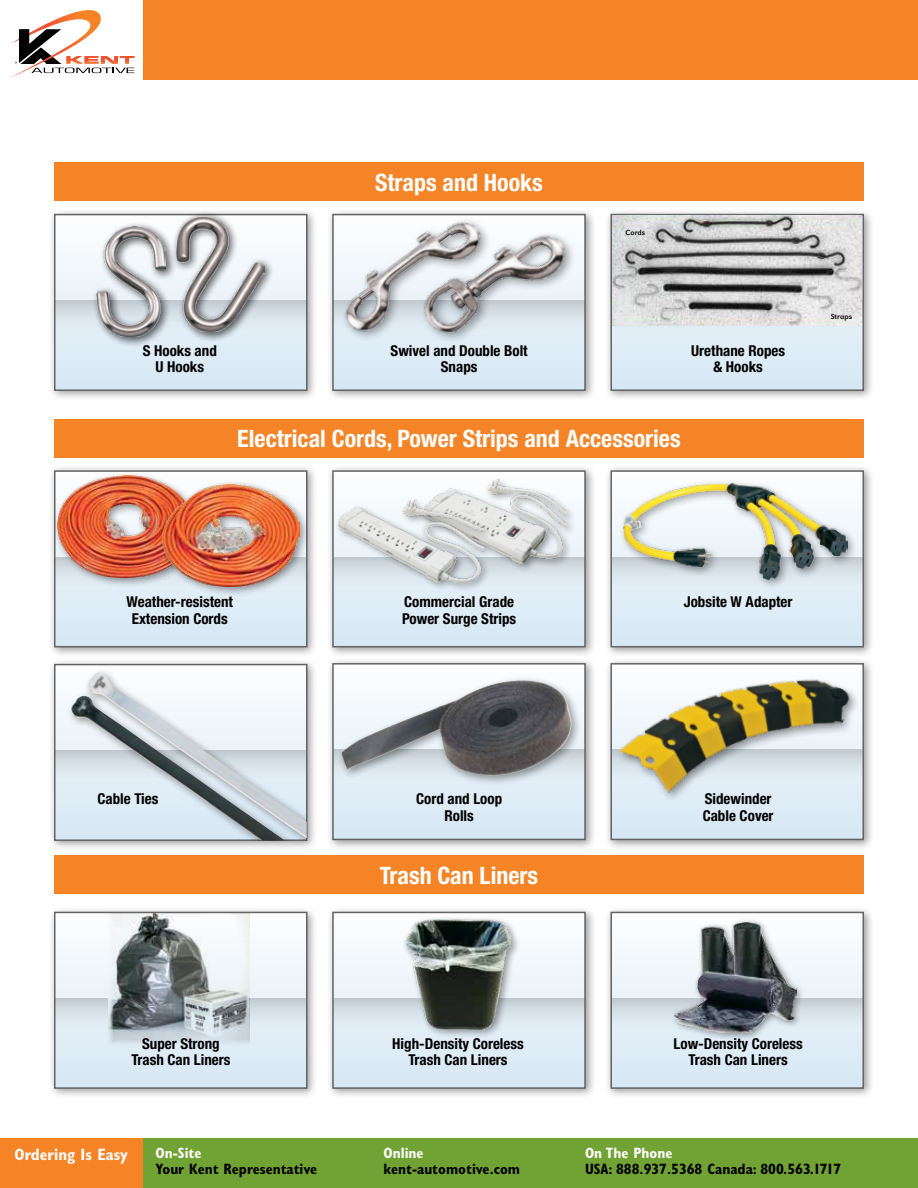
<style>
.page{position:relative;width:918px;height:1188px;background:#fff}
.page>*{position:absolute;margin:0;border:0;box-sizing:border-box;transform-origin:0 0}
.t1{font:700 condensed 24px "Helvetica Neue";color:#fff}
.t2{font:700 condensed 16.5px "Gill Sans";color:#fff}
.t3{font:700 condensed 15px/16.5px "Helvetica Neue";color:#000;text-align:center}
.t4{font:700 condensed 15px "Gill Sans";color:#000}
.t5{font:700 condensed 15px "Gill Sans";color:#fff}
.t6{font:7.65px "URW Grotesk T";color:#000}
</style>
<div class="page">
<div style="left:143px;top:0;width:775px;height:79px;background:#f58427"></div>
<svg style="left:10px;top:10px;width:124px;height:68px"></svg>
<div style="left:0;top:1139px;width:918px;height:49px;background:#71a334"></div>
<div style="left:0;top:1139px;width:143px;height:49px;background:#f58427"></div>
<div style="left:54px;top:855px;width:810px;height:39px;background:#f58427"></div>
<div style="left:605px;top:906px;width:270px;height:193px;background:#000;opacity:.4"></div>
<svg style="left:613px;top:915px;width:248px;height:171px;fill:#e0edf6"></svg>
<svg style="left:613px;top:998px;width:248px;height:33px;background:#d6e0e7"></svg>
<div style="left:610px;top:912px;width:254px;height:177px;border:2px solid #636466"></div>
<div style="left:671px;top:918px;width:134px;height:124px;background:#000;opacity:.4"></div>
<img style="left:675px;top:922px;width:121px;height:111px">
<div style="left:326px;top:906px;width:270px;height:193px;background:#000;opacity:.4"></div>
<svg style="left:335px;top:915px;width:248px;height:171px"></svg>
<svg style="left:335px;top:998px;width:248px;height:33px;background:#d6e0e7"></svg>
<div style="left:332px;top:912px;width:254px;height:177px;border:2px solid #636466"></div>
<div style="left:402px;top:915px;width:118px;height:124px;background:#000;opacity:.4"></div>
<img style="left:405px;top:919px;width:106px;height:111px">
<div style="left:48px;top:906px;width:270px;height:193px;background:#000;opacity:.4"></div>
<svg style="left:57px;top:915px;width:248px;height:171px;fill:#e0edf6"></svg>
<svg style="left:57px;top:998px;width:50px;height:33px;background:#d6e0e7"></svg>
<div style="left:54px;top:912px;width:254px;height:177px;border:2px solid #636466"></div>
<img style="left:107px;top:913px;width:143px;height:133px">
<svg style="left:249px;top:998px;width:57px;height:33px;background:#d5e0e7"></svg>
<div style="left:54px;top:162px;width:810px;height:39px;background:#f58427"></div>
<div style="left:48px;top:208px;width:270px;height:193px;background:#000;opacity:.4"></div>
<svg style="left:57px;top:217px;width:248px;height:171px;fill:#deecf6"></svg>
<div style="left:55px;top:301px;width:252px;height:32px;background:linear-gradient(to bottom,#c7cfd6,#e6f3fa)"></div>
<div style="left:54px;top:214px;width:254px;height:177px;border:2px solid #636466"></div>
<div style="left:326px;top:208px;width:270px;height:193px;background:#000;opacity:.4"></div>
<div style="left:333px;top:215px;width:252px;height:175px;background:#dbebf5"></div>
<div style="left:333px;top:301px;width:252px;height:32px;background:linear-gradient(to bottom,#c7cfd6,#e6f3fa)"></div>
<div style="left:332px;top:214px;width:254px;height:177px;border:2px solid #636466"></div>
<div style="left:605px;top:208px;width:270px;height:193px;background:#000;opacity:.4"></div>
<div style="left:611px;top:215px;width:252px;height:175px;background:#dcebf5"></div>
<div style="left:611px;top:301px;width:252px;height:32px;background:#e2eef5"></div>
<div style="left:610px;top:214px;width:254px;height:177px;border:2px solid #636466"></div>
<div style="left:419px;top:230px;width:158px;height:114px;background:#000;opacity:.4"></div>
<img style="left:419px;top:214px;width:154px;height:130px">
<div style="left:340px;top:217px;width:152px;height:125px;background:#000;opacity:.4"></div>
<img style="left:332px;top:208px;width:156px;height:130px">
<div style="left:92px;top:211px;width:183px;height:137px;background:#000;opacity:.4"></div>
<div style="left:171px;top:211px;width:104px;height:132px;background:#000;opacity:.4"></div>
<img style="left:176px;top:216px;width:88px;height:116px">
<div style="left:92px;top:222px;width:85px;height:126px;background:#000;opacity:.4"></div>
<img style="left:97px;top:227px;width:69px;height:110px">
<svg style="left:612px;top:215px;width:250px;height:111px;background:#b8b8b8"></svg>
<div style="left:54px;top:419px;width:810px;height:39px;background:#f58427"></div>
<div style="left:48px;top:464px;width:270px;height:194px;background:#000;opacity:.4"></div>
<div style="left:55px;top:471px;width:252px;height:176px;background:#dcebf5"></div>
<div style="left:54px;top:470px;width:254px;height:177px;border:2px solid #636466"></div>
<div style="left:48px;top:658px;width:270px;height:193px;background:#000;opacity:.4"></div>
<svg style="left:57px;top:667px;width:248px;height:171px"></svg>
<div style="left:55px;top:751px;width:252px;height:32px;background:linear-gradient(to bottom,#c7cfd6,#e6f3fa)"></div>
<div style="left:54px;top:664px;width:254px;height:177px;border:2px solid #636466"></div>
<div style="left:326px;top:464px;width:270px;height:194px;background:#000;opacity:.4"></div>
<svg style="left:335px;top:473px;width:248px;height:171px;fill:#deecf6"></svg>
<div style="left:333px;top:557px;width:252px;height:33px;background:#dfeaf3"></div>
<div style="left:332px;top:470px;width:254px;height:177px;border:2px solid #636466"></div>
<div style="left:326px;top:657px;width:270px;height:193px;background:#000;opacity:.4"></div>
<svg style="left:335px;top:666px;width:248px;height:171px;fill:#ddecf6"></svg>
<div style="left:332px;top:663px;width:254px;height:177px;border:2px solid #636466"></div>
<div style="left:605px;top:464px;width:270px;height:194px;background:#000;opacity:.4"></div>
<svg style="left:613px;top:473px;width:248px;height:171px;fill:#e1eef7"></svg>
<svg style="left:613px;top:557px;width:248px;height:33px"></svg>
<div style="left:610px;top:470px;width:254px;height:177px;border:2px solid #636466"></div>
<div style="left:605px;top:657px;width:270px;height:193px;background:#000;opacity:.4"></div>
<div style="left:610px;top:663px;width:254px;height:177px;border:2px solid #636466"></div>
<div style="left:337px;top:675px;width:245px;height:112px;background:#000;opacity:.4"></div>
<img style="left:341px;top:680px;width:231px;height:96px">
<div style="left:619px;top:479px;width:239px;height:111px;background:#000;opacity:.4"></div>
<img style="left:623px;top:483px;width:224px;height:97px">
<div style="left:53px;top:471px;width:152px;height:118px;background:#000;opacity:.4"></div>
<img style="left:58px;top:476px;width:136px;height:102px">
<div style="left:158px;top:480px;width:152px;height:117px;background:#000;opacity:.4"></div>
<img style="left:163px;top:485px;width:136px;height:101px">
<div style="left:419px;top:475px;width:157px;height:98px;background:#000;opacity:.4"></div>
<img style="left:423px;top:479px;width:144px;height:84px">
<img style="left:613px;top:613px;width:243px;height:235px">
<div style="left:67px;top:668px;width:240px;height:172px;background:#000;opacity:.4"></div>
<img style="left:87px;top:672px;width:220px;height:166px">
<img style="left:71px;top:696px;width:213px;height:144px">
<div style="left:334px;top:496px;width:159px;height:96px;background:#000;opacity:.4"></div>
<img style="left:339px;top:500px;width:145px;height:82px">
<h1 class="t1" style="left:375px;top:168px;width:169px">Straps and Hooks</h1>
<p class="t6" style="left:626px;top:228px;width:21px">Cords</p>
<p class="t3" style="left:143px;top:342px;width:76px">S Hooks and<br>U Hooks</p>
<p class="t3" style="left:391px;top:342px;width:139px">Swivel and Double Bolt<br>Snaps</p>
<p class="t3" style="left:691px;top:342px;width:95px">Urethane Ropes &amp; Hooks</p>
<h1 class="t1" style="left:237px;top:424px;width:445px">Electrical Cords, Power Strips and Accessories</h1>
<p class="t6" style="left:831px;top:312px;width:23px">Straps</p>
<p class="t3" style="left:127px;top:594px;width:108px">Weather-resistent<br>Extension Cords</p>
<p class="t3" style="left:402px;top:594px;width:116px;text-align:left">Commercial Grade<br>Power Surge Strips</p>
<p class="t3" style="left:684px;top:594px;width:110px">Jobsite W Adapter</p>
<p class="t3" style="left:97px;top:790px;width:63px">Cable Ties</p>
<p class="t3" style="left:416px;top:790px;width:88px">Cord and Loop<br>Rolls</p>
<h1 class="t1" style="left:380px;top:861px;width:160px">Trash Can Liners</h1>
<p class="t3" style="left:703px;top:790px;width:72px;text-align:left">Sidewinder<br>Cable Cover</p>
<p class="t3" style="left:131px;top:1035px;width:101px">Super Strong<br>Trash Can Liners</p>
<p class="t3" style="left:674px;top:1035px;width:131px">Low-Density Coreless<br>Trash Can Liners</p>
<p class="t3" style="left:392px;top:1035px;width:133px">High-Density Coreless<br>Trash Can Liners</p>
<p class="t2" style="left:15px;top:1144px;width:115px">Ordering Is Easy</p>
<p class="t5" style="left:156px;top:1144px;width:47px">On-Site</p>
<p class="t4" style="left:156px;top:1160px;width:163px">Your Kent Representative</p>
<p class="t5" style="left:384px;top:1144px;width:41px">Online</p>
<p class="t4" style="left:384px;top:1160px;width:138px">kent-automotive.com</p>
<p class="t5" style="left:585px;top:1144px;width:89px">On The Phone</p>
<p class="t4" style="left:585px;top:1160px;width:258px">USA: 888.937.5368 Canada: 800.563.1717</p>
</div>
